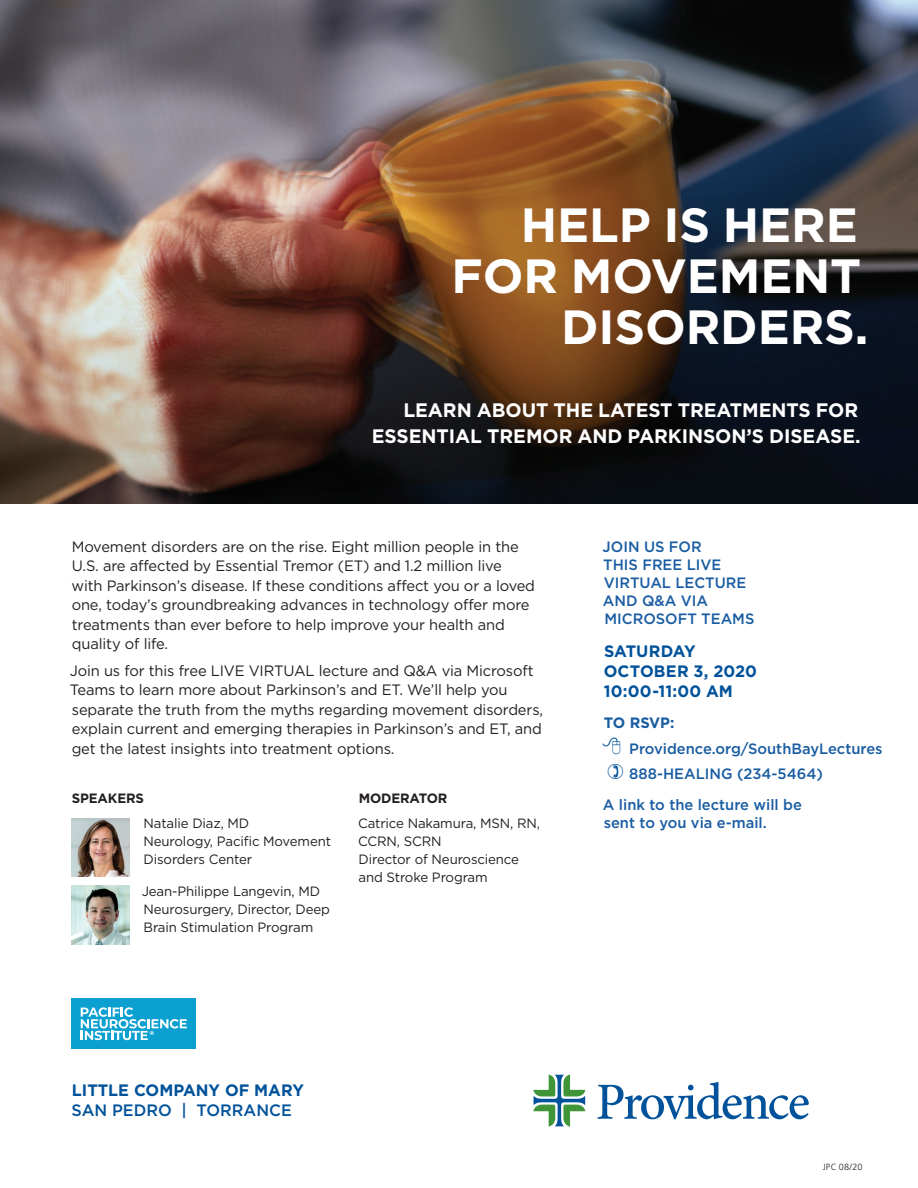
<style>
.page{position:relative;width:918px;height:1188px;background:#fff}
.page>*{position:absolute;margin:0;border:0;box-sizing:border-box;transform-origin:0 0}
.t1{font:700 48px/51px "Gotham";letter-spacing:-.005em;color:#fff;text-align:right}
.t2{font:700 19.5px/25.5px "Gotham";letter-spacing:-.005em;color:#fff;text-align:right}
.t3{font:700 16.5px/19.8px "Gotham";color:#01529a}
.t4{font:500 16.5px "Gotham";color:#01529a}
.t5{font:15px/19.5px "Gotham";letter-spacing:-.01em;color:#231f20}
.t6{font:500 15px/18px "Gotham";color:#195ca2}
.t7{font:700 15px "Gotham";letter-spacing:-.015em;color:#195ca2}
.t8{font:13.5px/18px "Gotham";letter-spacing:-.01em;color:#231f20}
.t9{font:700 13.5px "Gotham";letter-spacing:-.01em;color:#231f20}
.t10{font:300 9px "Frutiger LT Std";letter-spacing:.03em;color:#231f20}
</style>
<div class="page">
<img style="left:0;top:0;width:918px;height:122px">
<img style="left:0;top:122px;width:918px;height:382px">
<svg style="left:598px;top:1082px;width:211px;height:37px"></svg>
<svg style="left:533px;top:1075px;width:52px;height:52px"></svg>
<div style="left:72px;top:998px;width:124px;height:51px;background:#0ca0d1"></div>
<svg style="left:81px;top:1007px;width:106px;height:33px"></svg>
<img style="left:72px;top:818px;width:58px;height:58px">
<img style="left:72px;top:886px;width:58px;height:58px">
<h1 class="t1" style="left:452px;top:199px;width:419px">HELP IS HERE<br>FOR MOVEMENT<br>DISORDERS.</h1>
<h2 class="t2" style="left:372px;top:397px;width:490px">LEARN ABOUT THE LATEST TREATMENTS FOR<br>ESSENTIAL TREMOR AND PARKINSON’S DISEASE.</h2>
<p class="t5" style="left:72px;top:537px;width:465px">Movement disorders are on the rise. Eight million people in the U.S. are affected by Essential Tremor (ET) and 1.2 million live with Parkinson’s disease. If these conditions affect you or a loved one, today’s groundbreaking advances in technology offer more treatments than ever before to help improve your health and quality of life.</p>
<p class="t5" style="left:70px;top:660px;width:475px">Join us for this free LIVE VIRTUAL lecture and Q&amp;A via Microsoft Teams to learn more about Parkinson’s and ET. We’ll help you separate the truth from the myths regarding movement disorders, explain current and emerging therapies in Parkinson’s and ET, and get the latest insights into treatment options.</p>
<p class="t9" style="left:72px;top:791px;width:74px">SPEAKERS</p>
<p class="t9" style="left:359px;top:791px;width:90px">MODERATOR</p>
<p class="t8" style="left:358px;top:814px;width:184px">Catrice Nakamura, MSN, RN,<br>CCRN, SCRN<br>Director of Neuroscience and Stroke Program</p>
<p class="t8" style="left:144px;top:814px;width:189px">Natalie Diaz, MD<br>Neurology, Pacific Movement<br>Disorders Center</p>
<p class="t8" style="left:142px;top:882px;width:190px">Jean-Philippe Langevin, MD<br>Neurosurgery, Director, Deep<br>Brain Stimulation Program</p>
<p class="t3" style="left:72px;top:1080px;width:234px">LITTLE COMPANY OF MARY</p>
<p class="t4" style="left:72px;top:1099px;width:222px">SAN PEDRO | TORRANCE</p>
<p class="t6" style="left:603px;top:538px;width:153px">JOIN US FOR<br>THIS FREE LIVE<br>VIRTUAL LECTURE<br>AND Q&amp;A VIA<br>MICROSOFT TEAMS</p>
<p class="t3" style="left:604px;top:641px;width:155px">SATURDAY<br>OCTOBER 3, 2020<br>10:00-11:00 AM</p>
<p class="t7" style="left:604px;top:714px;width:72px">TO RSVP:</p>
<p class="t6" style="left:629px;top:736px;width:255px;line-height:25.2px">Providence.org/SouthBayLectures<br>888-HEALING (234-5464)</p>
<p class="t6" style="left:603px;top:796px;width:200px">A link to the lecture will be sent to you via e-mail.</p>
<p class="t10" style="left:823px;top:1162px;width:41px">JPC 08/20</p>
</div>
